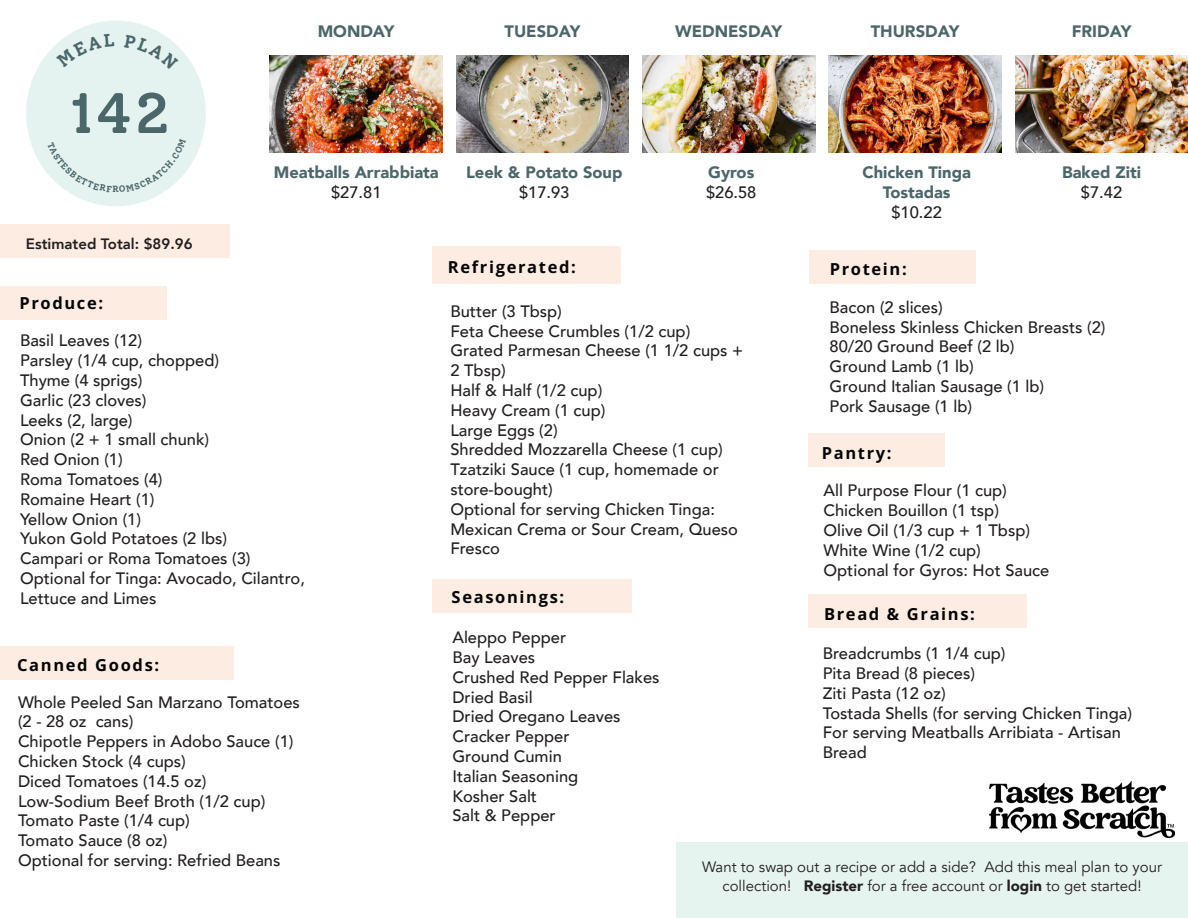
<style>
.page{position:relative;width:1188px;height:918px;background:#fff}
.page>*{position:absolute;margin:0;border:0;box-sizing:border-box;transform-origin:0 0}
.t1{font:500 57px "Solway";color:#4b676a}
.t2{font:500 16.5px/19.8px "Avenir";color:#231f20}
.t3{font:900 16.5px/19.8px "Avenir";color:#4b676a;text-align:center}
.t4{font:700 16.5px "Open Sans";letter-spacing:.1em;color:#040503}
.t5{font:15px/19.5px "Avenir";color:#231f20;text-align:center}
.t6{font:800 15px "Avenir";color:#231f20}
.t7{font:700 9px "Solway";color:#4b676a}
.s1{font-weight:900}
</style>
<div class="page">
<img style="left:990px;top:782px;width:185px;height:56px">
<div style="left:676px;top:842px;width:512px;height:76px;background:#e6f4f0"></div>
<div style="left:0;top:225px;width:230px;height:33px;background:#fdece2"></div>
<div style="left:26px;top:21px;width:180px;height:185px;background:#e4f3ef;border-radius:50%"></div>
<div style="left:1px;top:286px;width:166px;height:33px;background:#fdece2"></div>
<div style="left:810px;top:250px;width:166px;height:33px;background:#fdece2"></div>
<div style="left:432px;top:247px;width:189px;height:37px;background:#fdece2"></div>
<div style="left:808px;top:594px;width:219px;height:34px;background:#fdece2"></div>
<div style="left:432px;top:579px;width:200px;height:34px;background:#fdece2"></div>
<div style="left:808px;top:433px;width:137px;height:34px;background:#fdece2"></div>
<img style="left:270px;top:55px;width:173px;height:97px">
<img style="left:456px;top:55px;width:173px;height:97px">
<img style="left:642px;top:55px;width:173px;height:97px">
<img style="left:829px;top:55px;width:172px;height:97px">
<img style="left:1015px;top:55px;width:173px;height:97px">
<div style="left:0;top:646px;width:234px;height:33px;background:#fdece2"></div>
<p class="t1" style="left:71px;top:78px;width:100px">142</p>
<p class="t7" style="left:112px;top:184px;width:8px">R</p>
<p class="t6" style="left:26px;top:232px;width:168px">Estimated Total: $89.96</p>
<p class="t3" style="left:318px;top:21px;width:78px">MONDAY</p>
<p class="t3" style="left:505px;top:21px;width:77px">TUESDAY</p>
<p class="t3" style="left:675px;top:21px;width:108px">WEDNESDAY</p>
<p class="t3" style="left:871px;top:21px;width:90px">THURSDAY</p>
<p class="t3" style="left:274px;top:162px;width:167px">Meatballs Arrabbiata</p>
<p class="t2" style="left:331px;top:181px;width:52px">$27.81</p>
<p class="t3" style="left:466px;top:162px;width:158px">Leek &amp; Potato Soup</p>
<p class="t2" style="left:519px;top:181px;width:52px">$17.93</p>
<p class="t3" style="left:708px;top:162px;width:48px">Gyros</p>
<p class="t2" style="left:706px;top:181px;width:52px">$26.58</p>
<p class="t3" style="left:862px;top:162px;width:110px">Chicken Tinga<br>Tostadas</p>
<p class="t2" style="left:891px;top:201px;width:52px">$10.22</p>
<p class="t4" style="left:448px;top:256px;width:129px">Refrigerated:</p>
<p class="t4" style="left:830px;top:258px;width:79px">Protein:</p>
<p class="t3" style="left:1072px;top:21px;width:61px">FRIDAY</p>
<p class="t3" style="left:1062px;top:162px;width:81px">Baked Ziti</p>
<p class="t2" style="left:1081px;top:181px;width:43px">$7.42</p>
<p class="t4" style="left:19px;top:292px;width:85px">Produce:</p>
<p class="t2" style="left:830px;top:296px;width:115px">Bacon (2 slices)</p>
<p class="t2" style="left:830px;top:316px;width:277px">Boneless Skinless Chicken Breasts (2)</p>
<p class="t2" style="left:830px;top:336px;width:186px">80/20 Ground Beef (2 lb)</p>
<p class="t2" style="left:830px;top:356px;width:146px">Ground Lamb (1 lb)</p>
<p class="t2" style="left:830px;top:375px;width:216px">Ground Italian Sausage (1 lb)</p>
<p class="t2" style="left:830px;top:395px;width:144px">Pork Sausage (1 lb)</p>
<p class="t2" style="left:450px;top:300px;width:113px">Butter (3 Tbsp)</p>
<p class="t2" style="left:450px;top:320px;width:241px">Feta Cheese Crumbles (1/2 cup)</p>
<p class="t2" style="left:450px;top:340px;width:294px">Grated Parmesan Cheese (1 1/2 cups +<br>2 Tbsp)</p>
<p class="t2" style="left:450px;top:379px;width:153px">Half &amp; Half (1/2 cup)</p>
<p class="t2" style="left:450px;top:399px;width:157px">Heavy Cream (1 cup)</p>
<p class="t2" style="left:450px;top:419px;width:109px">Large Eggs (2)</p>
<p class="t2" style="left:450px;top:439px;width:274px">Shredded Mozzarella Cheese (1 cup)</p>
<p class="t2" style="left:450px;top:459px;width:270px">Tzatziki Sauce (1 cup, homemade or store-bought)</p>
<p class="t2" style="left:450px;top:498px;width:289px">Optional for serving Chicken Tinga:<br>Mexican Crema or Sour Cream, Queso<br>Fresco</p>
<p class="t2" style="left:20px;top:330px;width:123px">Basil Leaves (12)</p>
<p class="t2" style="left:20px;top:350px;width:201px">Parsley (1/4 cup, chopped)</p>
<p class="t2" style="left:20px;top:369px;width:124px">Thyme (4 sprigs)</p>
<p class="t2" style="left:20px;top:389px;width:128px">Garlic (23 cloves)</p>
<p class="t2" style="left:20px;top:409px;width:114px">Leeks (2, large)</p>
<p class="t2" style="left:20px;top:429px;width:191px">Onion (2 + 1 small chunk)</p>
<p class="t2" style="left:20px;top:449px;width:104px">Red Onion (1)</p>
<p class="t2" style="left:20px;top:468px;width:144px">Roma Tomatoes (4)</p>
<p class="t2" style="left:20px;top:488px;width:136px">Romaine Heart (1)</p>
<p class="t2" style="left:20px;top:508px;width:123px">Yellow Onion (1)</p>
<p class="t2" style="left:20px;top:528px;width:208px">Yukon Gold Potatoes (2 lbs)</p>
<p class="t2" style="left:20px;top:548px;width:232px">Campari or Roma Tomatoes (3)</p>
<p class="t2" style="left:20px;top:567px;width:286px">Optional for Tinga: Avocado, Cilantro,<br>Lettuce and Limes</p>
<p class="t4" style="left:822px;top:442px;width:71px">Pantry:</p>
<p class="t2" style="left:824px;top:480px;width:185px">All Purpose Flour (1 cup)</p>
<p class="t2" style="left:824px;top:500px;width:177px">Chicken Bouillon (1 tsp)</p>
<p class="t2" style="left:824px;top:519px;width:208px">Olive Oil (1/3 cup + 1 Tbsp)</p>
<p class="t2" style="left:824px;top:539px;width:159px">White Wine (1/2 cup)</p>
<p class="t2" style="left:824px;top:559px;width:227px">Optional for Gyros: Hot Sauce</p>
<p class="t4" style="left:452px;top:586px;width:114px">Seasonings:</p>
<p class="t4" style="left:824px;top:603px;width:152px">Bread &amp; Grains:</p>
<p class="t4" style="left:17px;top:654px;width:144px">Canned Goods:</p>
<p class="t2" style="left:18px;top:691px;width:283px">Whole Peeled San Marzano Tomatoes</p>
<p class="t2" style="left:18px;top:711px;width:117px">(2 - 28 oz cans)</p>
<p class="t2" style="left:18px;top:731px;width:277px">Chipotle Peppers in Adobo Sauce (1)</p>
<p class="t2" style="left:18px;top:751px;width:169px">Chicken Stock (4 cups)</p>
<p class="t2" style="left:18px;top:770px;width:190px">Diced Tomatoes (14.5 oz)</p>
<p class="t2" style="left:18px;top:790px;width:249px">Low-Sodium Beef Broth (1/2 cup)</p>
<p class="t2" style="left:18px;top:810px;width:173px">Tomato Paste (1/4 cup)</p>
<p class="t2" style="left:18px;top:830px;width:151px">Tomato Sauce (8 oz)</p>
<p class="t2" style="left:18px;top:850px;width:264px">Optional for serving: Refried Beans</p>
<p class="t2" style="left:452px;top:627px;width:115px">Aleppo Pepper</p>
<p class="t2" style="left:452px;top:646px;width:84px">Bay Leaves</p>
<p class="t2" style="left:452px;top:666px;width:209px">Crushed Red Pepper Flakes</p>
<p class="t2" style="left:452px;top:686px;width:82px">Dried Basil</p>
<p class="t2" style="left:452px;top:706px;width:170px">Dried Oregano Leaves</p>
<p class="t2" style="left:452px;top:726px;width:119px">Cracker Pepper</p>
<p class="t2" style="left:452px;top:745px;width:111px">Ground Cumin</p>
<p class="t2" style="left:452px;top:765px;width:127px">Italian Seasoning</p>
<p class="t2" style="left:452px;top:785px;width:86px">Kosher Salt</p>
<p class="t2" style="left:452px;top:805px;width:105px">Salt &amp; Pepper</p>
<p class="t2" style="left:823px;top:643px;width:184px">Breadcrumbs (1 1/4 cup)</p>
<p class="t2" style="left:823px;top:662px;width:154px">Pita Bread (8 pieces)</p>
<p class="t2" style="left:823px;top:682px;width:124px">Ziti Pasta (12 oz)</p>
<p class="t2" style="left:823px;top:702px;width:311px">Tostada Shells (for serving Chicken Tinga)</p>
<p class="t2" style="left:823px;top:722px;width:300px">For serving Meatballs Arribiata - Artisan<br>Bread</p>
<p class="t5" style="left:702px;top:857px;width:462px">Want to swap out a recipe or add a side? Add this meal plan to your collection! <span class="s1">Register</span> for a free account or <span class="s1">login</span> to get started!</p>
</div>
